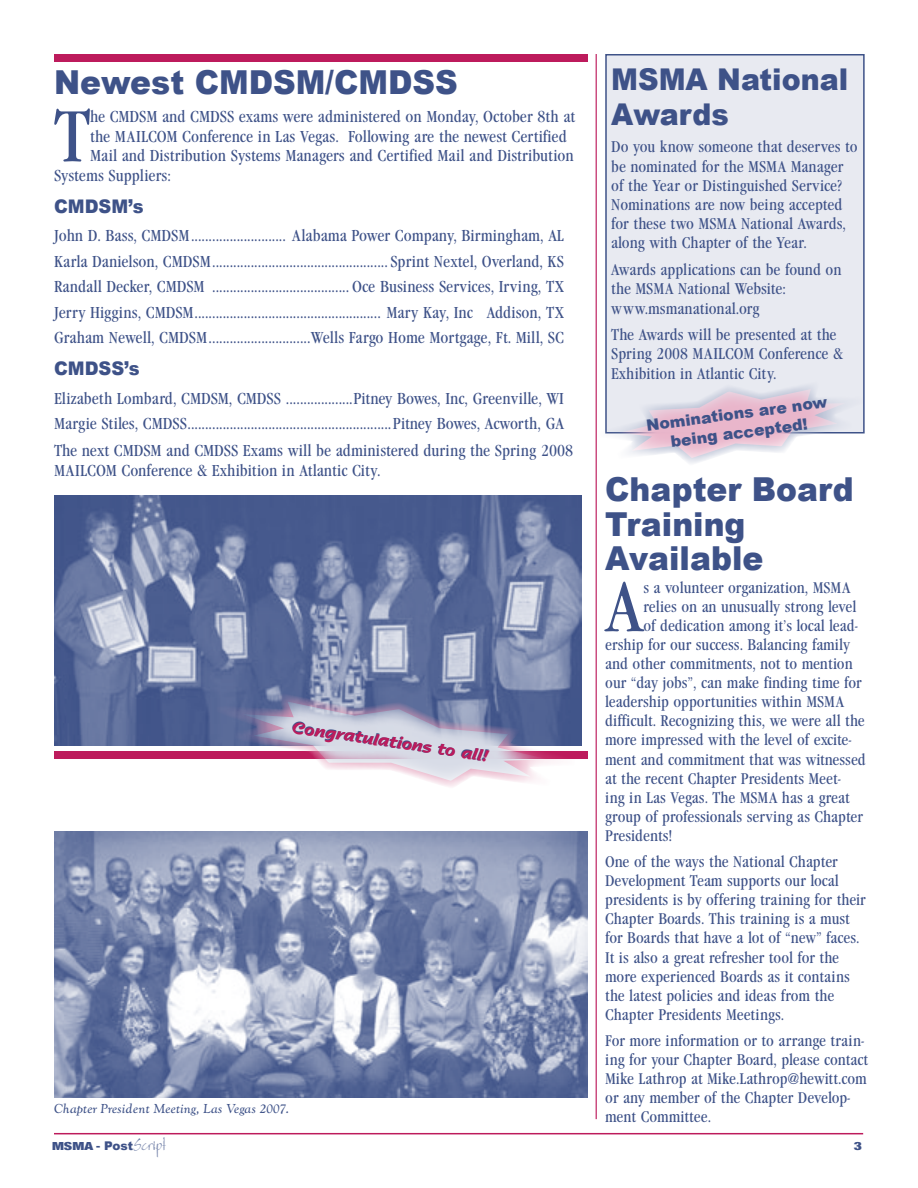
<style>
.page{position:relative;width:918px;height:1188px;background:#fff}
.page>*{position:absolute;margin:0;border:0;box-sizing:border-box;transform-origin:0 0}
.t1{font:74.85px "Garamond Condensed Book DTC";color:#3e5288}
.t2{font:73.05px "Garamond Condensed Book DTC";color:#3e5288}
.t3{font:900 33px/34.5px "Arial";color:#3e5288;scale:.95 1}
.t4{font:900 30px/34.5px "Arial";color:#3e5288;scale:.95 1}
.t5{font:900 18.75px "Arial";color:#3e5288;scale:.95 1}
.t6{font:700 16.95px "Agfa Nadianne";color:#bd1b5c}
.t7{font:16.5px/25.5px "Garamond Condensed Book DTC";color:#3e5288}
.t8{font:16.5px "Bergell Let Plain";color:#7886ac}
.t9{font:16.2px/19.2px "Garamond Condensed Book DTC";color:#3e5288}
.t10{font:16.05px/19px "Garamond Condensed Book DTC";color:#3e5288}
.t11{font:900 15.75px/19.2px "Arial";color:#3e5288;text-align:center}
.t12{font:13.5px "Goudy Catalogue Italic DTC";color:#3e5288}
.t13{font:12px "Sans Black Condensed DTC";color:#3e5288;scale:1.4 1}
.s1{font-family:"Sans Black Condensed DTC";font-size:12px;color:#3e5288}
.s2{font-family:"Arial";font-weight:900;font-size:12px;color:#3e5288}
</style>
<div class="page">
<hr style="left:54px;top:1133px;width:809px;height:1px;background:#bd1b5c">
<div style="left:54px;top:752px;width:534px;height:7px;background:#bd1b5c"></div>
<div style="left:606px;top:55px;width:258px;height:378px;background:#e8eaf1"></div>
<div style="left:605px;top:54px;width:260px;height:380px;border:2px solid #3e5288"></div>
<hr style="left:596px;top:54px;width:1px;height:1065px;background:#bd1b5c">
<div style="left:54px;top:54px;width:534px;height:7px;background:#bd1b5c"></div>
<svg style="left:595px;top:363px;width:270px;height:117px"></svg>
<img style="left:54px;top:495px;width:528px;height:250px">
<img style="left:54px;top:832px;width:533px;height:265px">
<svg style="left:205px;top:672px;width:378px;height:115px"></svg>
<h3 class="t3" style="left:54px;top:64px;width:426px">Newest CMDSM/CMDSS</h3>
<h1 class="t1" style="left:54px;top:95px;width:38px">T</h1>
<p class="t7" style="left:90px;top:104px;width:487px">he CMDSM and CMDSS exams were administered on Monday, October 8th at</p>
<p class="t7" style="left:90px;top:124px;width:478px">the MAILCOM Conference in Las Vegas. Following are the newest Certified</p>
<p class="t7" style="left:90px;top:143px;width:485px">Mail and Distribution Systems Managers and Certified Mail and Distribution</p>
<p class="t7" style="left:54px;top:163px;width:118px">Systems Suppliers:</p>
<p class="t5" style="left:54px;top:193px;width:96px">CMDSM’s</p>
<p class="t7" style="left:54px;top:223px;width:512px;text-align:justify">John D. Bass, CMDSM ........................... Alabama Power Company, Birmingham, AL Karla Danielson, CMDSM .................................................. Sprint Nextel, Overland, KS Randall Decker, CMDSM ....................................... Oce Business Services, Irving, TX Jerry Higgins, CMDSM ..................................................... Mary Kay, Inc Addison, TX Graham Newell, CMDSM .............................Wells Fargo Home Mortgage, Ft. Mill, SC</p>
<p class="t5" style="left:54px;top:355px;width:92px">CMDSS’s</p>
<p class="t7" style="left:54px;top:386px;width:512px">Elizabeth Lombard, CMDSM, CMDSS ...................Pitney Bowes, Inc, Greenville, WI<br>Margie Stiles, CMDSS ..........................................................Pitney Bowes, Acworth, GA</p>
<p class="t7" style="left:54px;top:441px;width:521px;line-height:19.5px">The next CMDSM and CMDSS Exams will be administered during the Spring 2008<br>MAILCOM Conference &amp; Exhibition in Atlantic City.</p>
<p class="t6" style="left:293px;top:717px;width:200px;rotate:8deg">Congratulations to all!</p>
<p class="t12" style="left:54px;top:1101px;width:237px">Chapter President Meeting, Las Vegas 2007.</p>
<h3 class="t4" style="left:611px;top:61px;width:251px">MSMA National<br>Awards</h3>
<p class="t9" style="left:611px;top:138px;width:248px">Do you know someone that deserves to be nominated for the MSMA Manager of the Year or Distinguished Service?<br>Nominations are now being accepted for these two MSMA National Awards, along with Chapter of the Year.</p>
<p class="t9" style="left:611px;top:260px;width:232px">Awards applications can be found on the MSMA National Website: www.msmanational.org</p>
<p class="t9" style="left:611px;top:326px;width:233px">The Awards will be presented at the<br>Spring 2008 MAILCOM Conference &amp;<br>Exhibition in Atlantic City.</p>
<p class="t11" style="left:645px;top:415px;width:184px;rotate:-7deg">Nominations are now being accepted!</p>
<h3 class="t3" style="left:605px;top:471px;width:263px">Chapter Board<br>Training<br>Available</h3>
<h2 class="t2" style="left:605px;top:566px;width:40px">A</h2>
<p class="t10" style="left:643px;top:578px;width:209px">s a volunteer organization, MSMA</p>
<p class="t10" style="left:643px;top:598px;width:215px">relies on an unusually strong level</p>
<p class="t10" style="left:643px;top:617px;width:216px">of dedication among it’s local lead-</p>
<p class="t10" style="left:605px;top:636px;width:247px">ership for our success. Balancing family</p>
<p class="t10" style="left:605px;top:655px;width:249px">and other commitments, not to mention</p>
<p class="t10" style="left:605px;top:674px;width:258px">our “day jobs”, can make finding time for</p>
<p class="t10" style="left:605px;top:693px;width:241px">leadership opportunities within MSMA</p>
<p class="t10" style="left:605px;top:712px;width:261px">difficult. Recognizing this, we were all the</p>
<p class="t10" style="left:605px;top:731px;width:248px">more impressed with the level of excite-</p>
<p class="t10" style="left:605px;top:750px;width:262px">ment and commitment that was witnessed</p>
<p class="t10" style="left:605px;top:769px;width:237px">at the recent Chapter Presidents Meet-</p>
<p class="t10" style="left:605px;top:788px;width:246px">ing in Las Vegas. The MSMA has a great</p>
<p class="t10" style="left:605px;top:807px;width:259px">group of professionals serving as Chapter</p>
<p class="t10" style="left:605px;top:826px;width:69px">Presidents!</p>
<p class="t10" style="left:605px;top:853px;width:262px">One of the ways the National Chapter Development Team supports our local presidents is by offering training for their Chapter Boards. This training is a must for Boards that have a lot of “new” faces.<br>It is also a great refresher tool for the more experienced Boards as it contains the latest policies and ideas from the Chapter Presidents Meetings.</p>
<p class="t10" style="left:605px;top:1032px;width:264px">For more information or to arrange train&shy;ing for your Chapter Board, please contact Mike Lathrop at Mike.Lathrop@hewitt.com or any member of the Chapter Develop&shy;ment Committee.</p>
<p class="t8" style="left:52px;top:1134px;width:115px"><span class="s1">MSMA -</span> <span class="s2">Post</span>Script</p>
<p class="t13" style="left:854px;top:1139px;width:7px">3</p>
</div>
